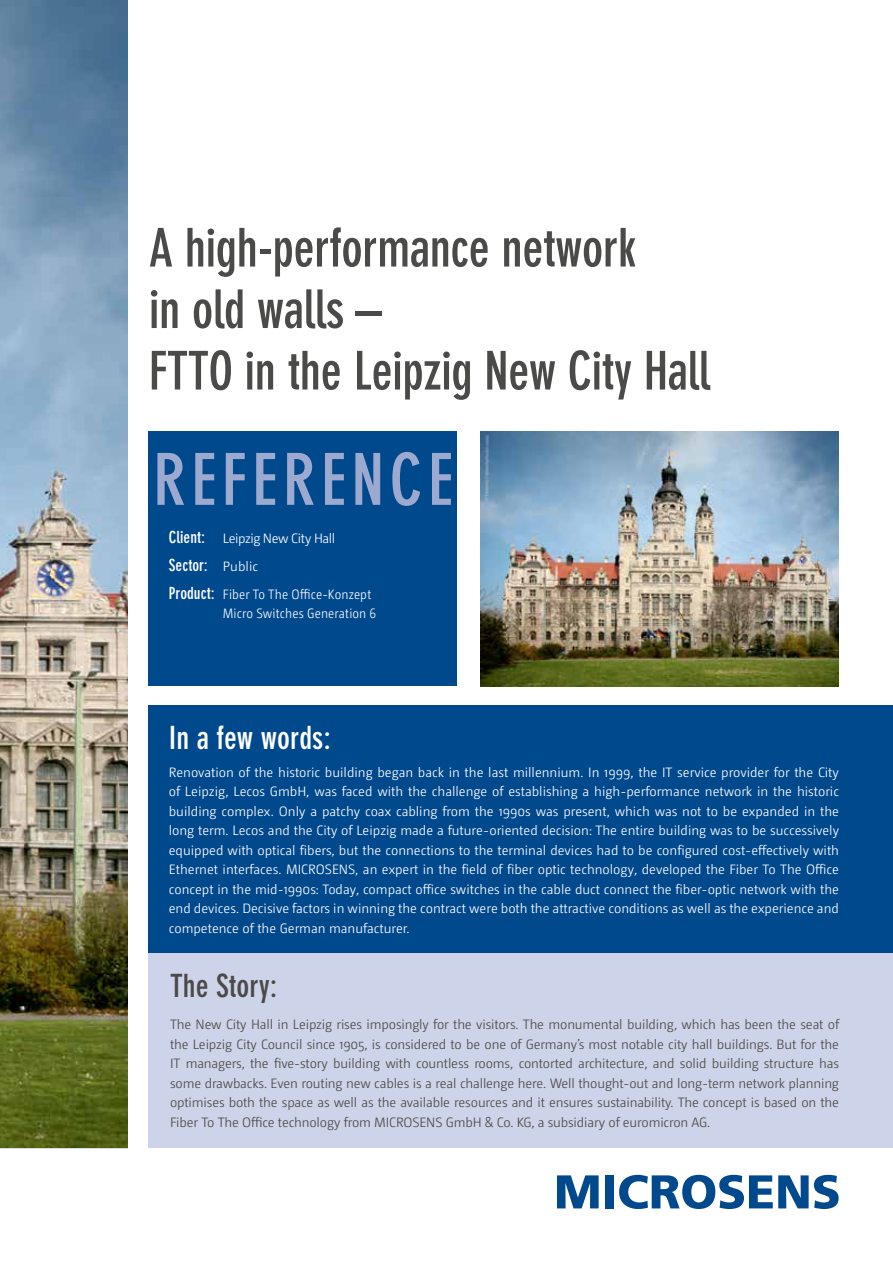
<style>
.page{position:relative;width:893px;height:1263px;background:#fff}
.page>*{position:absolute;margin:0;border:0;box-sizing:border-box;transform-origin:0 0}
.t1{font:700 condensed 70.5px "DIN Neuzeit Grotesk";letter-spacing:.08em;color:#9caad0}
.t2{font:700 condensed 52.5px/61.5px "DIN Neuzeit Grotesk";letter-spacing:-.01em;color:#4a4a49}
.t3{font:700 condensed 31.5px "DIN Neuzeit Grotesk";color:#fff}
.t4{font:700 condensed 31.5px "DIN Neuzeit Grotesk";color:#4a4a49}
.t5{font:700 condensed 16.5px "DIN Neuzeit Grotesk";letter-spacing:.005em;color:#fff}
.t6{font:300 13.5px/19.5px "Camingo";color:#fff;text-align:justify}
.t7{font:300 13.5px/19.5px "Camingo";letter-spacing:-.01em;color:#4a4a49;text-align:justify}
.t8{font:300 13.5px/19.5px "Camingo";color:#fff;scale:.91 1}
.t9{font:300 13.5px "Camingo";letter-spacing:-.03em;color:#fff}
.s1{font-family:"DIN Neuzeit Grotesk";font-weight:700;font-stretch:condensed;font-size:16.5px}
.s2{font-family:"Camingo";font-weight:300;font-stretch:normal;font-size:13.5px}
</style>
<div class="page">
<svg style="left:557px;top:1175px;width:42px;height:33px"></svg>
<div style="left:605px;top:1175px;width:9px;height:33px;background:#00498d"></div>
<svg style="left:619px;top:1175px;width:220px;height:34px"></svg>
<img style="left:0;top:0;width:128px;height:1147px">
<div style="left:149px;top:953px;width:744px;height:195px;background:#cdd3e8"></div>
<div style="left:149px;top:705px;width:744px;height:247px;background:#00498d"></div>
<div style="left:149px;top:431px;width:308px;height:255px;background:#00498d"></div>
<img style="left:480px;top:431px;width:359px;height:255px">
<h2 class="t2" style="left:149px;top:218px;width:563px">A high-performance network<br>in old walls –<br>FTTO in the Leipzig New City Hall</h2>
<h1 class="t1" style="left:153px;top:439px;width:301px">REFERENCE</h1>
<p class="t9" style="left:169px;top:530px;width:168px"><span class="s1">Client:</span> Leipzig New City Hall</p>
<p class="t5" style="left:169px;top:555px;width:91px">Sector: <span class="s2">Public</span></p>
<p class="t8" style="left:223px;top:585px;width:170px;text-indent:-54px"><span class="s1">Product:</span> Fiber To The Office-Konzept<br>Micro Switches Generation 6</p>
<h3 class="t3" style="left:169px;top:719px;width:164px">In a few words:</h3>
<p class="t6" style="left:169px;top:762px;width:672px">Renovation of the historic building began back in the last millennium. In 1999, the IT service provider for the City of Leipzig, Lecos GmbH, was faced with the challenge of establishing a high-performance network in the historic building complex. Only a patchy coax cabling from the 1990s was present, which was not to be expanded in the long term. Lecos and the City of Leipzig made a future-oriented decision: The entire building was to be successively equipped with optical fibers, but the connections to the terminal devices had to be configured cost-effectively with Ethernet interfaces. MICROSENS, an expert in the field of fiber optic technology, developed the Fiber To The Office concept in the mid-1990s: Today, compact office switches in the cable duct connect the fiber-optic network with the end devices. Decisive factors in winning the contract were both the attractive conditions as well as the experience and competence of the German manufacturer.</p>
<h3 class="t4" style="left:170px;top:968px;width:109px">The Story:</h3>
<p class="t7" style="left:170px;top:1015px;width:670px">The New City Hall in Leipzig rises imposingly for the visitors. The monumental building, which has been the seat of the Leipzig City Council since 1905, is considered to be one of Germany’s most notable city hall buildings. But for the IT managers, the five-story building with countless rooms, contorted architecture, and solid building structure has some drawbacks. Even routing new cables is a real challenge here. Well thought-out and long-term network planning optimises both the space as well as the available resources and it ensures sustainability. The concept is based on the Fiber To The Office technology from MICROSENS GmbH &amp; Co. KG, a subsidiary of euromicron AG.</p>
</div>
